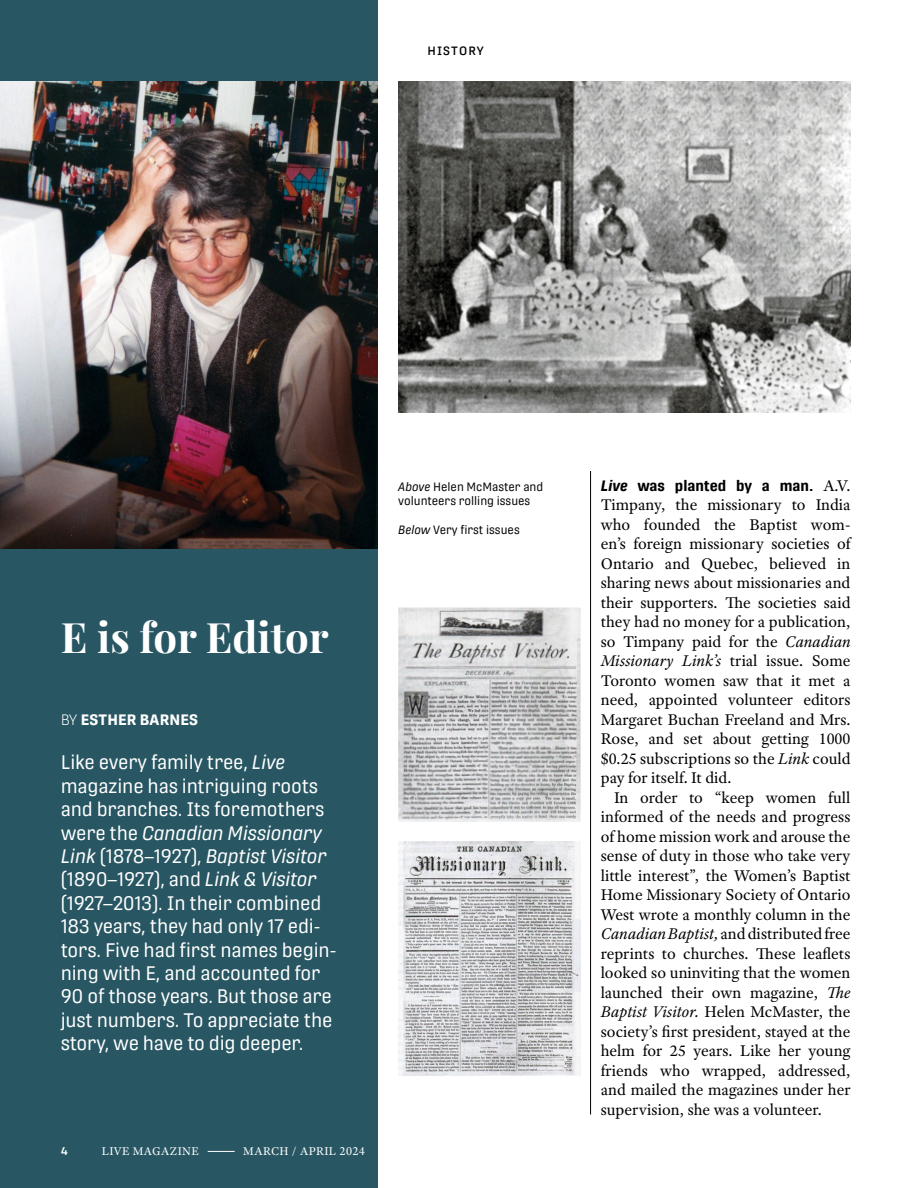
<style>
.page{position:relative;width:918px;height:1188px;background:#fff}
.page>*{position:absolute;margin:0;border:0;box-sizing:border-box;transform-origin:0 0}
.t1{font:700 42px "Playfair Display";color:#fff}
.t2{font:19.5px/23.4px "Protipo Narrow";letter-spacing:-.01em;color:#fff}
.t3{font:16.5px/19.5px "Adobe Text Pro";color:#000;text-align:justify}
.t4{font:700 15px "Protipo Narrow";color:#000}
.t5{font:700 15px "Protipo";letter-spacing:.01em;color:#fff}
.t6{font:12px/14.4px "Protipo Narrow";color:#000}
.t7{font:12px "Adobe Text Pro";letter-spacing:.025em;color:#fff}
.t8{font:500 12px "Protipo";letter-spacing:.095em;color:#000}
.t9{font:600 11.25px "Protipo";color:#fff}
.s1{font-weight:300}
.s2{font-style:italic}
.s3{font-family:"Adobe Text Pro";font-weight:400;font-size:16.5px}
</style>
<div class="page">
<div style="left:0;top:0;width:378px;height:1188px;background:#285763"></div>
<img style="left:0;top:81px;width:378px;height:468px">
<img style="left:398px;top:608px;width:182px;height:214px">
<img style="left:398px;top:841px;width:182px;height:235px">
<img style="left:398px;top:81px;width:452px;height:331px">
<hr style="left:590px;top:471px;width:1px;height:643px;background:#000">
<svg style="left:208px;top:1151px;width:27px;height:1px"></svg>
<p class="t8" style="left:427px;top:44px;width:58px">HISTORY</p>
<h1 class="t1" style="left:61px;top:604px;width:269px">E is for Editor</h1>
<p class="t5" style="left:61px;top:710px;width:139px"><span class="s1">BY</span> ESTHER BARNES</p>
<p class="t2" style="left:61px;top:751px;width:278px">Like every family tree, <span class="s2">Live </span>magazine has intriguing roots and branches. Its foremothers were the <span class="s2">Canadian Missionary<br>Link</span> (1878–1927), <span class="s2">Baptist Visitor </span>(1890–1927), and <span class="s2">Link &amp; Visitor </span>(1927–2013). In their combined<br>183 years, they had only 17 edi&shy;tors. Five had first names begin&shy;ning with E, and accounted for<br>90 of those years. But those are just numbers. To appreciate the story, we have to dig deeper.</p>
<p class="t6" style="left:398px;top:479px;width:147px"><span class="s2">Above</span> Helen McMaster and volunteers rolling issues</p>
<p class="t6" style="left:398px;top:522px;width:123px"><span class="s2">Below</span> Very first issues</p>
<p class="t9" style="left:61px;top:1144px;width:9px">4</p>
<p class="t7" style="left:102px;top:1143px;width:99px">LIVE MAGAZINE</p>
<p class="t7" style="left:243px;top:1143px;width:123px">MARCH / APRIL 2024</p>
<p class="t4" style="left:601px;top:476px;width:251px"><span class="s2">Live</span> was planted by a man. <span class="s3">A.V.</span></p>
<p class="t3" style="left:601px;top:495px;width:251px">Timpany, the missionary to India who founded the Baptist wom&shy;en’s foreign missionary societies of Ontario and Quebec, believed in sharing news about missionaries and their supporters. The societies said they had no money for a publication, so Timpany paid for the <span class="s2">Canadian Missionary Link’s</span> trial issue. Some Toronto women saw that it met a need, appointed volunteer editors Margaret Buchan Freeland and Mrs.<br>Rose, and set about getting 1000 $0.25 subscriptions so the <span class="s2">Link</span> could pay for itself. It did.</p>
<p class="t3" style="left:601px;top:787px;width:251px;text-indent:13px">In order to “keep women full informed of the needs and progress of home mission work and arouse the sense of duty in those who take very little interest”, the Women’s Baptist Home Missionary Society of Ontario West wrote a monthly column in the <span class="s2">Canadian Baptist,</span> and distributed free reprints to churches. These leaflets looked so uninviting that the women launched their own magazine, <span class="s2">The Baptist Visitor.</span> Helen McMaster, the society’s first president, stayed at the helm for 25 years. Like her young friends who wrapped, addressed, and mailed the magazines under her supervision, she was a volunteer.</p>
</div>
